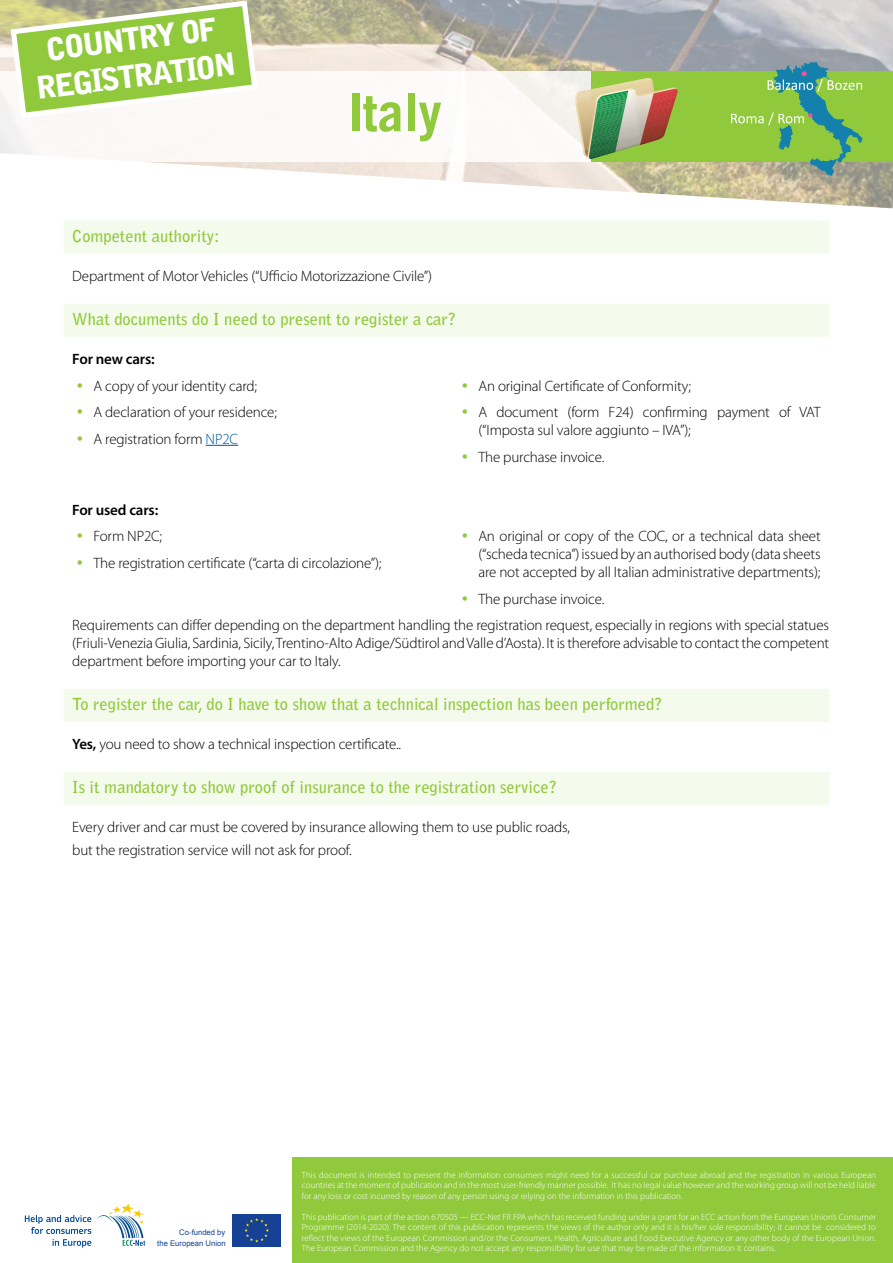
<style>
.page{position:relative;width:893px;height:1263px;background:#fff}
.page>*{position:absolute;margin:0;border:0;box-sizing:border-box;transform-origin:0 0}
.t1{font:700 52.5px "Trade Gothic LT Com";color:#90ca3c}
.t2{font:900 30.75px/36.9px "Bell Gothic Std";color:#fff;text-align:center}
.t3{font:700 16.5px "Bell Gothic Std";color:#90ca3c}
.t4{font:300 15px/26.5px "Myriad Pro";letter-spacing:-.01em;color:#000}
.t5{font:600 15px "Myriad Pro";letter-spacing:-.01em;color:#000}
.t6{font:300 9px/10.5px "Myriad Pro";color:#fff;text-align:justify}
.t7{font:7.8px/10.8px "Arial";color:#164194;text-align:right}
.s1{color:#01549c}
.s2{font-weight:600}
</style>
<div class="page">
<img style="left:0;top:0;width:893px;height:208px">
<div style="left:293px;top:1158px;width:600px;height:105px;background:#90ca3c"></div>
<div style="left:0;top:71px;width:893px;height:91px;background:#fcfaf8"></div>
<div style="left:591px;top:71px;width:302px;height:91px;background:#90ca3c"></div>
<svg style="left:8px;top:0;width:252px;height:121px"></svg>
<svg style="left:25px;top:1204px;width:120px;height:43px"></svg>
<svg style="left:232px;top:1246px;width:49px;height:1px"></svg>
<div style="left:232px;top:1214px;width:49px;height:32px;background:#164194"></div>
<svg style="left:244px;top:1218px;width:25px;height:24px"></svg>
<svg style="left:574px;top:78px;width:104px;height:81px"></svg>
<div style="left:64px;top:221px;width:765px;height:33px;background:#f4faec"></div>
<div style="left:64px;top:304px;width:765px;height:33px;background:#f4faec"></div>
<hr style="left:206px;top:445px;width:32px;height:1px;background:#01549c">
<div style="left:64px;top:689px;width:765px;height:33px;background:#f4faec"></div>
<div style="left:64px;top:772px;width:765px;height:33px;background:#f4faec"></div>
<svg style="left:731px;top:62px;width:131px;height:114px"></svg>
<h2 class="t2" style="left:30px;top:33px;width:202px;rotate:-7deg">COUNTRY OF<br>REGISTRATION</h2>
<h1 class="t1" style="left:348px;top:80px;width:95px">Italy</h1>
<p class="t3" style="left:72px;top:226px;width:149px">Competent authority:</p>
<p class="t4" style="left:72px;top:263px;width:361px">Department of Motor Vehicles (“Ufficio Motorizzazione Civile”)</p>
<p class="t3" style="left:72px;top:309px;width:385px">What documents do I need to present to register a car?</p>
<p class="t5" style="left:72px;top:350px;width:84px">For new cars:</p>
<p class="t4" style="left:94px;top:372px;width:185px">A copy of your identity card;<br>A declaration of your residence;<br>A registration form <span class="s1">NP2C</span></p>
<p class="t4" style="left:478px;top:372px;width:344px">An original Certificate of Conformity;<br>A document (form F24) confirming payment of VAT</p>
<p class="t4" style="left:478px;top:417px;width:214px">(“Imposta sul valore aggiunto – IVA”);<br>The purchase invoice.</p>
<p class="t5" style="left:72px;top:500px;width:88px">For used cars:</p>
<p class="t4" style="left:94px;top:523px;width:290px">Form NP2C;<br>The registration certificate (“carta di circolazione”);</p>
<p class="t4" style="left:478px;top:527px;width:344px;line-height:18px;text-align:justify">An original or copy of the COC, or a technical data sheet (“scheda tecnica”) issued by an authorised body (data sheets are not accepted by all Italian administrative departments);</p>
<p class="t4" style="left:72px;top:585px;width:758px;text-indent:406px">The purchase invoice.<br>Requirements can differ depending on the department handling the registration request, especially in regions with special statues</p>
<p class="t4" style="left:72px;top:634px;width:758px;line-height:18px">(Friuli-Venezia Giulia, Sardinia, Sicily, Trentino-Alto Adige/Südtirol and Valle d’Aosta). It is therefore advisable to contact the competent department before importing your car to Italy.</p>
<p class="t3" style="left:72px;top:694px;width:592px">To register the car, do I have to show that a technical inspection has been performed?</p>
<p class="t4" style="left:72px;top:731px;width:330px"><span class="s2">Yes,</span> you need to show a technical inspection certificate..</p>
<p class="t3" style="left:72px;top:777px;width:486px">Is it mandatory to show proof of insurance to the registration service?</p>
<p class="t4" style="left:72px;top:816px;width:499px;line-height:22.5px">Every driver and car must be covered by insurance allowing them to use public roads, but the registration service will not ask for proof.</p>
<p class="t7" style="left:157px;top:1227px;width:70px">Co-funded by<br>the European Union</p>
<p class="t6" style="left:302px;top:1169px;width:575px">This document is intended to present the information consumers might need for a successful car purchase abroad and the registration in various European countries at the moment of publication and in the most user-friendly manner possible. It has no legal value however and the working group will not be held liable for any loss or cost incurred by reason of any person using or relying on the information in this publication.</p>
<p class="t6" style="left:302px;top:1211px;width:576px">This publication is part of the action 670505 — ECC-Net FR FPA which has received funding under a grant for an ECC action from the European Union’s Consumer Programme (2014-2020). The content of this publication represents the views of the author only and it is his/her sole responsibility; it cannot be considered to reflect the views of the European Commission and/or the Consumers, Health, Agriculture and Food Executive Agency or any other body of the European Union.<br>The European Commission and the Agency do not accept any responsibility for use that may be made of the information it contains.</p>
</div>
